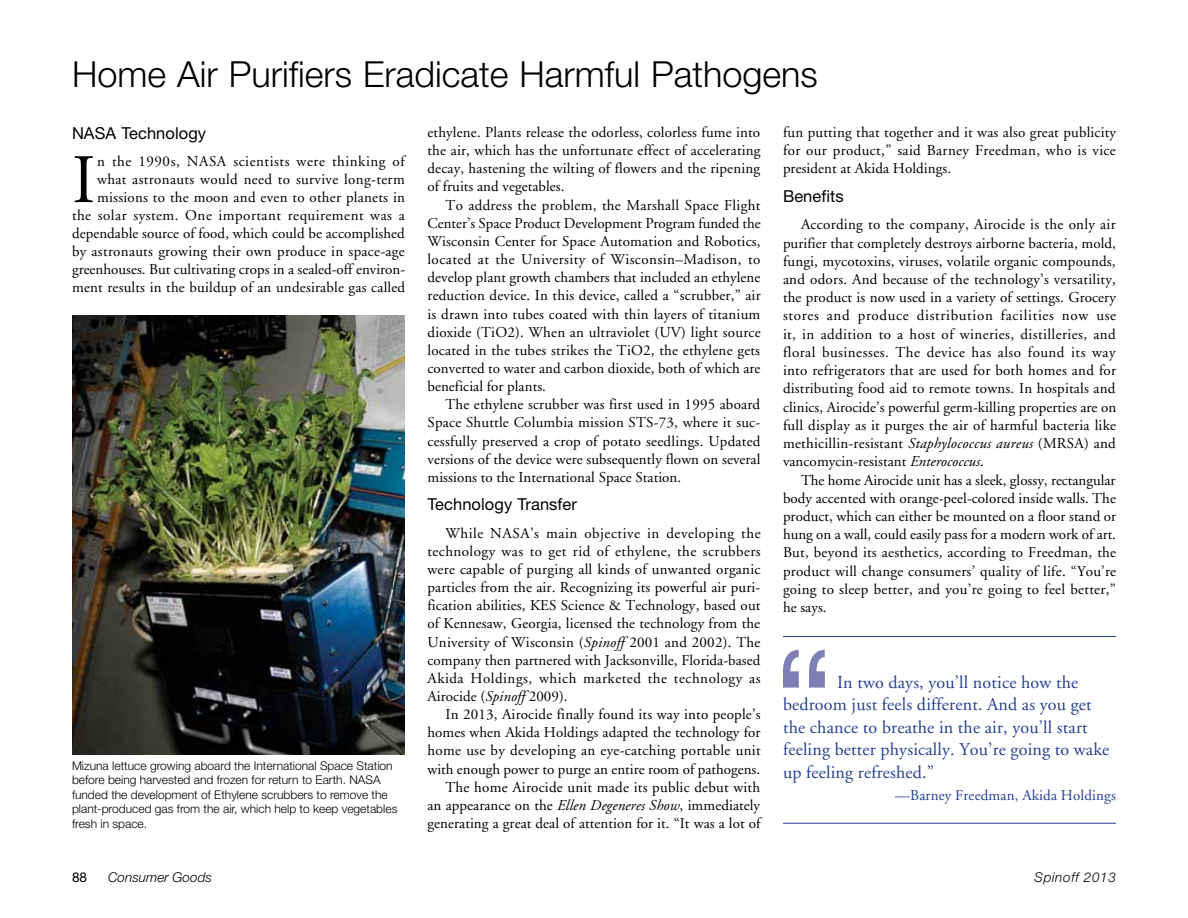
<style>
.page{position:relative;width:1188px;height:918px;background:#fff}
.page>*{position:absolute;margin:0;border:0;box-sizing:border-box;transform-origin:0 0}
.t1{font:69.3px "Adobe Garamond";color:#000}
.t2{font:300 36px "Helvetica Neue";color:#000}
.t3{font:18px/22.5px "Adobe Garamond";letter-spacing:.01em;color:#25408f}
.t4{font:16.5px "Helvetica Neue";letter-spacing:.005em;color:#000}
.t5{font:15px/18.1px "Adobe Garamond";letter-spacing:.01em;color:#000;text-align:justify}
.t6{font:15px "Adobe Garamond";letter-spacing:.01em;color:#25408f}
.t7{font:italic 300 13.5px "Helvetica Neue";letter-spacing:.005em;color:#000}
.t8{font:italic 300 13.5px "Helvetica Neue";letter-spacing:.05em;color:#000}
.t9{font:13.5px "Helvetica Neue";color:#000}
.t10{font:300 12px/14.4px "Helvetica Neue";color:#000}
.s1{font-style:italic}
</style>
<div class="page">
<img style="left:72px;top:315px;width:333px;height:440px">
<hr style="left:783px;top:636px;width:333px;height:1px;background:#25408f">
<hr style="left:783px;top:823px;width:333px;height:1px;background:#25408f">
<svg style="left:783px;top:650px;width:42px;height:38px"></svg>
<h2 class="t2" style="left:72px;top:52px;width:747px">Home Air Purifiers Eradicate Harmful Pathogens</h2>
<p class="t4" style="left:72px;top:123px;width:136px">NASA Technology</p>
<h1 class="t1" style="left:72px;top:143px;width:25px">I</h1>
<p class="t5" style="left:783px;top:123px;width:335px">fun putting that together and it was also great publicity for our product,” said Barney Freedman, who is vice president at Akida Holdings.</p>
<p class="t4" style="left:783px;top:186px;width:62px">Benefits</p>
<p class="t5" style="left:783px;top:216px;width:335px;text-indent:18px">According to the company, Airocide is the only air purifier that completely destroys airborne bacteria, mold, fungi, mycotoxins, viruses, volatile organic compounds, and odors. And because of the technology’s versatility, the product is now used in a variety of settings. Grocery stores and produce distribution facilities now use it, in addition to a host of wineries, distilleries, and floral businesses. The device has also found its way into refrigerators that are used for both homes and for distributing food aid to remote towns. In hospitals and clinics, Airocide’s powerful germ-killing properties are on full display as it purges the air of harmful bacteria like methicillin-resistant <span class="s1">Staphylococcus aureus</span> (MRSA) and vancomycin-resistant <span class="s1">Enterococcus</span>.</p>
<p class="t5" style="left:783px;top:471px;width:335px;text-indent:18px">The home Airocide unit has a sleek, glossy, rectangular body accented with orange-peel-colored inside walls. The product, which can either be mounted on a floor stand or hung on a wall, could easily pass for a modern work of art.<br>But, beyond its aesthetics, according to Freedman, the product will change consumers’ quality of life. “You’re going to sleep better, and you’re going to feel better,” he says.</p>
<p class="t5" style="left:428px;top:124px;width:335px">ethylene. Plants release the odorless, colorless fume into the air, which has the unfortunate effect of accelerating decay, hastening the wilting of flowers and the ripening of fruits and vegetables.</p>
<p class="t5" style="left:428px;top:196px;width:335px;text-indent:18px">To address the problem, the Marshall Space Flight Center’s Space Product Development Program funded the Wisconsin Center for Space Automation and Robotics, located at the University of Wisconsin–Madison, to develop plant growth chambers that included an ethylene reduction device. In this device, called a “scrubber,” air is drawn into tubes coated with thin layers of titanium dioxide (TiO2). When an ultraviolet (UV) light source located in the tubes strikes the TiO2, the ethylene gets converted to water and carbon dioxide, both of which are beneficial for plants.</p>
<p class="t5" style="left:428px;top:396px;width:335px;text-indent:18px">The ethylene scrubber was first used in 1995 aboard Space Shuttle Columbia mission STS-73, where it suc&shy;cessfully preserved a crop of potato seedlings. Updated versions of the device were subsequently flown on several missions to the International Space Station.</p>
<p class="t4" style="left:428px;top:495px;width:151px">Technology Transfer</p>
<p class="t5" style="left:428px;top:524px;width:335px;text-indent:18px">While NASA’s main objective in developing the technology was to get rid of ethylene, the scrubbers were capable of purging all kinds of unwanted organic particles from the air. Recognizing its powerful air puri&shy;fication abilities, KES Science &amp; Technology, based out of Kennesaw, Georgia, licensed the technology from the University of Wisconsin (<span class="s1">Spinoff</span> 2001 and 2002). The company then partnered with Jacksonville, Florida-based Akida Holdings, which marketed the technology as Airocide (<span class="s1">Spinoff</span> 2009).</p>
<p class="t5" style="left:428px;top:706px;width:335px;text-align:right">In 2013, Airocide finally found its way into people’s homes when Akida Holdings adapted the technology for home use by developing an eye-catching portable unit with enough power to purge an entire room of pathogens.<br>The home Airocide unit made its public debut with<br>an appearance on the <span class="s1">Ellen Degeneres Show</span>, immediately generating a great deal of attention for it. “It was a lot of</p>
<p class="t5" style="left:72px;top:153px;width:335px;text-align:right">n the 1990s, NASA scientists were thinking of what astronauts would need to survive long-term missions to the moon and even to other planets in<br>the solar system. One important requirement was a dependable source of food, which could be accomplished by astronauts growing their own produce in space-age greenhouses. But cultivating crops in a sealed-off environ&shy;ment results in the buildup of an undesirable gas called</p>
<p class="t3" style="left:783px;top:671px;width:328px;text-indent:54px">In two days, you’ll notice how the bedroom just feels different. And as you get the chance to breathe in the air, you’ll start feeling better physically. You’re going to wake up feeling refreshed.”</p>
<p class="t6" style="left:895px;top:788px;width:222px">—Barney Freedman, Akida Holdings</p>
<p class="t10" style="left:72px;top:758px;width:327px">Mizuna lettuce growing aboard the International Space Station before being harvested and frozen for return to Earth. NASA funded the development of Ethylene scrubbers to remove the plant-produced gas from the air, which help to keep vegetables fresh in space.</p>
<p class="t9" style="left:72px;top:869px;width:17px">88</p>
<p class="t7" style="left:108px;top:869px;width:106px">Consumer Goods</p>
<p class="t8" style="left:1034px;top:869px;width:83px">Spinoff 2013</p>
</div>
